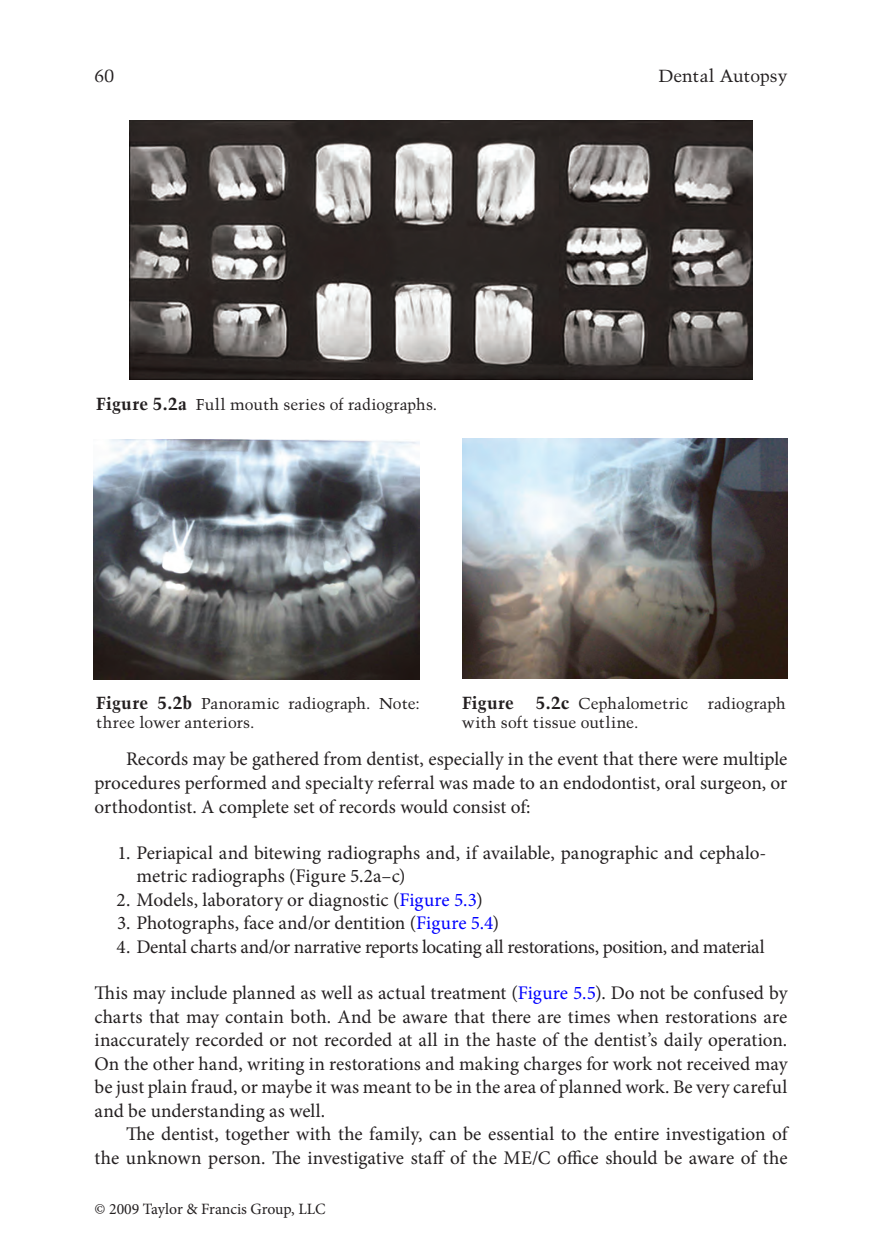
<style>
.page{position:relative;width:882px;height:1260px;background:#fff}
.page>*{position:absolute;margin:0;border:0;box-sizing:border-box;transform-origin:0 0}
.t1{font:19.25px/23.4px "Minion Pro";color:#231f20;text-align:justify}
.t2{font:19.25px "Minion Pro";letter-spacing:-.02em;color:#231f20}
.t3{font:17.5px "Trump Mediaeval LT Std";letter-spacing:.005em;color:#231f20}
.t4{font:700 17.5px "Trump Mediaeval LT Std";letter-spacing:.015em;color:#231f20}
.t5{font:15.75px/19.2px "Trump Mediaeval LT Std";letter-spacing:.005em;color:#231f20}
.t6{font:15.75px "Minion Pro";letter-spacing:-.005em;color:#231f20}
.s1{font-weight:700;font-size:17.5px}
.s2{color:#00f}
</style>
<div class="page">
<img style="left:129px;top:121px;width:624px;height:259px">
<img style="left:94px;top:439px;width:325px;height:241px">
<img style="left:462px;top:439px;width:326px;height:240px">
<p class="t3" style="left:94px;top:65px;width:21px">60</p>
<p class="t3" style="left:659px;top:65px;width:130px">Dental Autopsy</p>
<p class="t5" style="left:96px;top:394px;width:343px"><span class="s1">Figure 5.2a</span> Full mouth series of radiographs.</p>
<p class="t5" style="left:96px;top:694px;width:325px"><span class="s1">Figure 5.2b</span> Panoramic radiograph. Note: three lower anteriors.</p>
<p class="t4" style="left:462px;top:692px;width:53px">Figure</p>
<p class="t5" style="left:536px;top:694px;width:154px"><span class="s1">5.2c</span> Cephalometric</p>
<p class="t5" style="left:708px;top:694px;width:79px">radiograph</p>
<p class="t5" style="left:462px;top:713px;width:178px">with soft tissue outline.</p>
<p class="t1" style="left:95px;top:748px;width:694px;text-indent:31px">Records may be gathered from dentist, especially in the event that there were multiple procedures performed and specialty referral was made to an endodontist, oral surgeon, or orthodontist. A complete set of records would consist of:</p>
<p class="t1" style="left:137px;top:841px;width:631px;text-indent:-19px">1. Periapical and bitewing radiographs and, if available, panographic and cephalo&shy;metric radiographs (Figure 5.2a–c)</p>
<p class="t1" style="left:116px;top:888px;width:368px">2. Models, laboratory or diagnostic (<span class="s2">Figure 5.3</span>)</p>
<p class="t1" style="left:117px;top:912px;width:384px">3. Photographs, face and/or dentition (<span class="s2">Figure 5.4</span>)</p>
<p class="t2" style="left:117px;top:934px;width:650px">4. Dental charts and/or narrative reports locating all restorations, position, and material</p>
<p class="t1" style="left:95px;top:981px;width:694px">This may include planned as well as actual treatment (<span class="s2">Figure 5.5</span>). Do not be confused by</p>
<p class="t1" style="left:95px;top:1005px;width:694px">charts that may contain both. And be aware that there are times when restorations are</p>
<p class="t1" style="left:95px;top:1028px;width:694px">inaccurately recorded or not recorded at all in the haste of the dentist’s daily operation.</p>
<p class="t1" style="left:95px;top:1052px;width:695px">On the other hand, writing in restorations and making charges for work not received may</p>
<p class="t1" style="left:95px;top:1075px;width:694px">be just plain fraud, or maybe it was meant to be in the area of planned work. Be very careful</p>
<p class="t1" style="left:95px;top:1099px;width:232px">and be understanding as well.</p>
<p class="t1" style="left:126px;top:1123px;width:663px">The dentist, together with the family, can be essential to the entire investigation of</p>
<p class="t1" style="left:95px;top:1146px;width:694px">the unknown person. The investigative staff of the ME/C office should be aware of the</p>
<p class="t6" style="left:94px;top:1198px;width:233px">© 2009 Taylor &amp; Francis Group, LLC</p>
</div>
